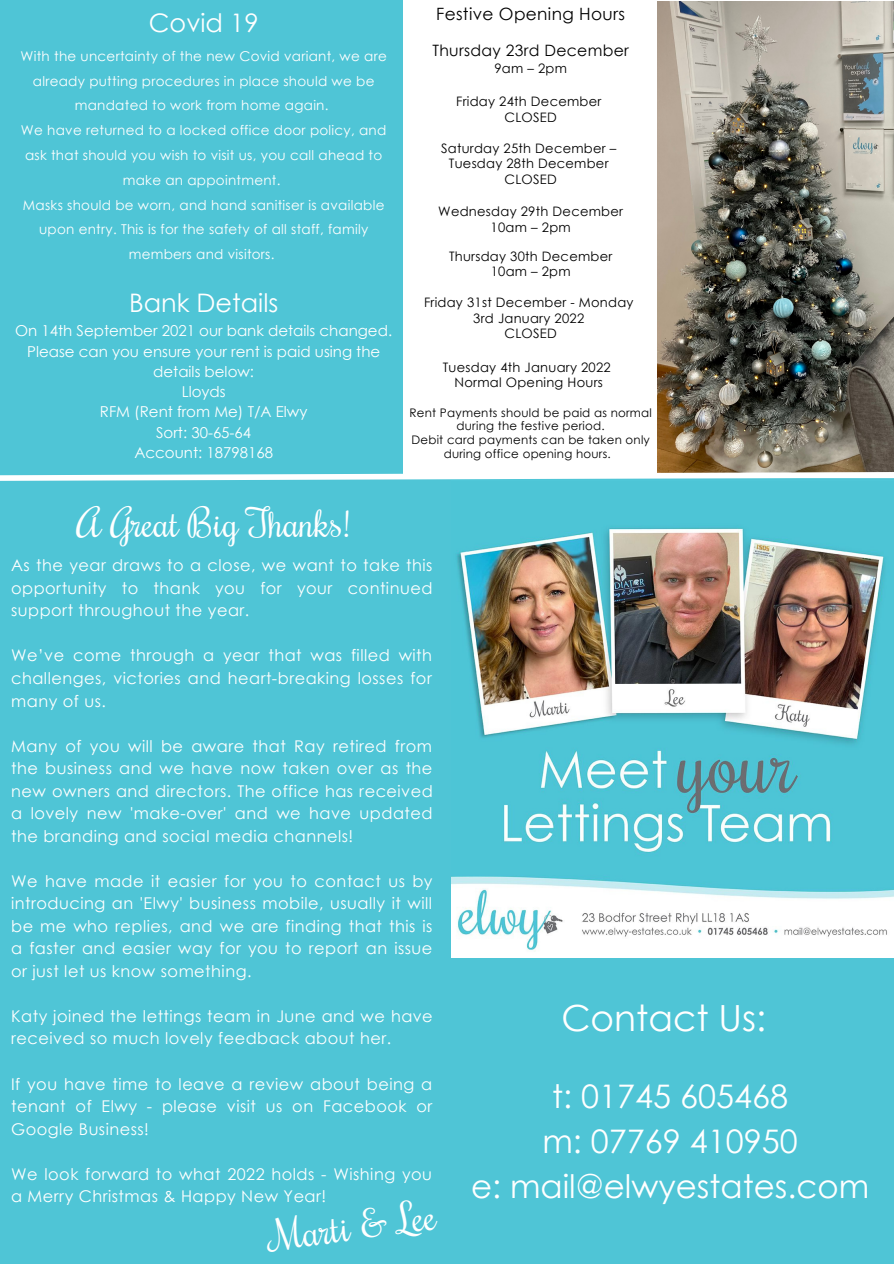
<style>
.page{position:relative;width:894px;height:1264px;background:#fff}
.page>*{position:absolute;margin:0;border:0;box-sizing:border-box;transform-origin:0 0}
.t1{font:39.6px "Rochester";color:#fff}
.t2{font:37.95px "Rochester";color:#fff}
.t3{font:36px "Century Gothic";color:#fff}
.t4{font:32.4px "Century Gothic";color:#fff}
.t5{font:25.5px "Century Gothic";color:#fff}
.t6{font:16.95px "Century Gothic";letter-spacing:.02em;color:#000}
.t7{font:16.2px/22.5px "Century Gothic";letter-spacing:.03em;color:#fff;text-align:justify}
.t8{font:15.6px "Century Gothic";letter-spacing:.02em;color:#000}
.t9{font:15px/20.2px "Century Gothic";color:#fff;text-align:center}
.t10{font:13.5px/24.8px "Century Gothic";letter-spacing:.02em;color:#fff;text-align:center}
.t11{font:13.05px "Century Gothic";letter-spacing:.02em;color:#000}
.t12{font:11.85px/13.8px "Century Gothic";letter-spacing:.02em;color:#000;text-align:center}
</style>
<div class="page">
<div style="left:0;top:0;width:893px;height:1263px;background:#4fc5d6"></div>
<div style="left:403px;top:0;width:490px;height:476px;background:#fff"></div>
<img style="left:451px;top:527px;width:442px;height:430px">
<img style="left:657px;top:2px;width:236px;height:467px">
<svg style="left:0;top:469px;width:893px;height:12px"></svg>
<p class="t5" style="left:149px;top:7px;width:111px">Covid 19</p>
<p class="t10" style="left:21px;top:43px;width:367px">With the uncertainty of the new Covid variant, we are already putting procedures in place should we be mandated to work from home again.</p>
<p class="t10" style="left:21px;top:117px;width:367px">We have returned to a locked office door policy, and ask that should you wish to visit us, you call ahead to make an appointment.</p>
<p class="t10" style="left:23px;top:192px;width:363px">Masks should be worn, and hand sanitiser is available upon entry. This is for the safety of all staff, family members and visitors.</p>
<p class="t5" style="left:129px;top:286px;width:151px">Bank Details</p>
<p class="t9" style="left:15px;top:320px;width:378px">On 14th September 2021 our bank details changed.<br>Please can you ensure your rent is paid using the details below:</p>
<p class="t9" style="left:182px;top:381px;width:45px">Lloyds</p>
<p class="t9" style="left:100px;top:401px;width:209px">RFM (Rent from Me) T/A Elwy</p>
<p class="t9" style="left:156px;top:421px;width:97px">Sort: 30-65-64</p>
<p class="t9" style="left:134px;top:442px;width:140px">Account: 18798168</p>
<p class="t2" style="left:77px;top:498px;width:275px">A Great Big Thanks!</p>
<p class="t6" style="left:436px;top:3px;width:190px">Festive Opening Hours</p>
<p class="t8" style="left:432px;top:41px;width:198px">Thursday 23rd December</p>
<p class="t11" style="left:494px;top:59px;width:74px">9am – 2pm</p>
<p class="t11" style="left:456px;top:93px;width:147px">Friday 24th December</p>
<p class="t11" style="left:504px;top:108px;width:54px">CLOSED</p>
<p class="t11" style="left:441px;top:139px;width:177px">Saturday 25th December –</p>
<p class="t11" style="left:449px;top:155px;width:161px">Tuesday 28th December</p>
<p class="t11" style="left:504px;top:170px;width:54px">CLOSED</p>
<p class="t11" style="left:438px;top:203px;width:186px">Wednesday 29th December</p>
<p class="t11" style="left:490px;top:218px;width:82px">10am – 2pm</p>
<p class="t11" style="left:449px;top:248px;width:165px">Thursday 30th December</p>
<p class="t11" style="left:490px;top:263px;width:81px">10am – 2pm</p>
<p class="t11" style="left:424px;top:294px;width:211px">Friday 31st December - Monday</p>
<p class="t11" style="left:473px;top:310px;width:112px">3rd January 2022</p>
<p class="t11" style="left:504px;top:325px;width:54px">CLOSED</p>
<p class="t11" style="left:442px;top:359px;width:169px">Tuesday 4th January 2022</p>
<p class="t11" style="left:454px;top:374px;width:150px">Normal Opening Hours</p>
<p class="t12" style="left:409px;top:405px;width:244px">Rent Payments should be paid as normal during the festive period.</p>
<p class="t12" style="left:411px;top:432px;width:240px">Debit card payments can be taken only during office opening hours.</p>
<p class="t7" style="left:11px;top:553px;width:423px">As the year draws to a close, we want to take this opportunity to thank you for your continued support throughout the year.</p>
<p class="t7" style="left:11px;top:644px;width:422px">We’ve come through a year that was filled with challenges, victories and heart-breaking losses for many of us.</p>
<p class="t7" style="left:11px;top:734px;width:423px">Many of you will be aware that Ray retired from the business and we have now taken over as the new owners and directors. The office has received a lovely new 'make-over' and we have updated the branding and social media channels!</p>
<p class="t7" style="left:11px;top:869px;width:423px">We have made it easier for you to contact us by introducing an 'Elwy' business mobile, usually it will be me who replies, and we are finding that this is a faster and easier way for you to report an issue or just let us know something.</p>
<p class="t7" style="left:11px;top:1004px;width:423px">Katy joined the lettings team in June and we have received so much lovely feedback about her.</p>
<p class="t7" style="left:11px;top:1071px;width:422px">If you have time to leave a review about being a tenant of Elwy - please visit us on Facebook or Google Business!</p>
<p class="t7" style="left:11px;top:1161px;width:422px">We look forward to what 2022 holds - Wishing you a Merry Christmas &amp; Happy New Year!</p>
<p class="t1" style="left:267px;top:1211px;width:168px;rotate:-8deg">Marti &amp; Lee</p>
<p class="t3" style="left:561px;top:994px;width:206px">Contact Us:</p>
<p class="t4" style="left:552px;top:1075px;width:237px">t: 01745 605468</p>
<p class="t4" style="left:542px;top:1120px;width:257px">m: 07769 410950</p>
<p class="t4" style="left:471px;top:1165px;width:399px">e: mail@elwyestates.com</p>
</div>
